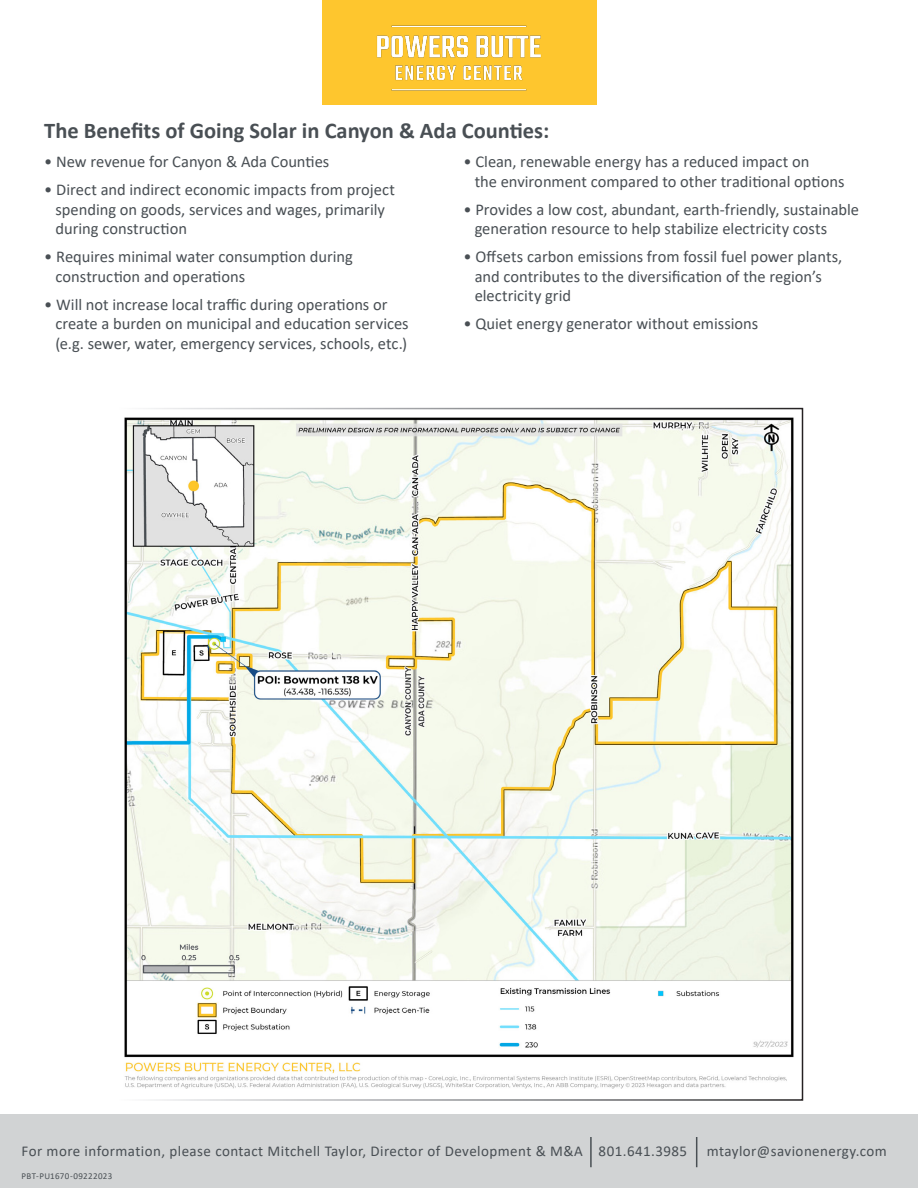
<style>
.page{position:relative;width:918px;height:1188px;background:#fff}
.page>*{position:absolute;margin:0;border:0;box-sizing:border-box;transform-origin:0 0}
.t1{font:700 22.5px "Calibri";color:#494f54}
.CONTENT{font:16.5px/19.5px "Calibri";color:#494f54}
.t2{font:15px "Calibri";letter-spacing:.03em;color:#494f54}
.CONTENT-2{font:9px "Calibri";letter-spacing:.035em;color:#494f54}
</style>
<div class="page">
<div style="left:322px;top:0;width:274px;height:105px;background:#fec62e"></div>
<div style="left:0;top:1115px;width:918px;height:73px;background:#d1d3d4"></div>
<img style="left:124px;top:417px;width:670px;height:672px">
<hr style="left:590px;top:1137px;width:2px;height:30px;background:#494f54">
<hr style="left:696px;top:1137px;width:1px;height:30px;background:#494f54">
<img style="left:377px;top:25px;width:164px;height:66px">
<p class="t1" style="left:44px;top:115px;width:507px">The Benefits of Going Solar in Canyon &amp; Ada Counties:</p>
<p class="CONTENT" style="left:44px;top:151px;width:287px">• New revenue for Canyon &amp; Ada Counties</p>
<p class="CONTENT" style="left:55px;top:179px;width:341px;text-indent:-11px">• Direct and indirect economic impacts from project spending on goods, services and wages, primarily during construction</p>
<p class="CONTENT" style="left:55px;top:246px;width:299px;text-indent:-11px">• Requires minimal water consumption during construction and operations</p>
<p class="CONTENT" style="left:55px;top:294px;width:355px;text-indent:-11px">• Will not increase local traffic during operations or create a burden on municipal and education services (e.g. sewer, water, emergency services, schools, etc.)</p>
<p class="CONTENT" style="left:475px;top:151px;width:371px;text-indent:-11px">• Clean, renewable energy has a reduced impact on<br>the environment compared to other traditional options</p>
<p class="CONTENT" style="left:475px;top:199px;width:386px;text-indent:-11px">• Provides a low cost, abundant, earth-friendly, sustainable generation resource to help stabilize electricity costs</p>
<p class="CONTENT" style="left:475px;top:246px;width:369px;text-indent:-11px">• Offsets carbon emissions from fossil fuel power plants, and contributes to the diversification of the region’s electricity grid</p>
<p class="CONTENT" style="left:464px;top:313px;width:296px">• Quiet energy generator without emissions</p>
<p class="t2" style="left:22px;top:1140px;width:667px">For more information, please contact Mitchell Taylor, Director of Development &amp; M&amp;A 801.641.3985</p>
<p class="t2" style="left:707px;top:1140px;width:182px">mtaylor@savionenergy.com</p>
<p class="CONTENT-2" style="left:22px;top:1170px;width:92px">PBT-PU1670-09222023</p>
</div>
